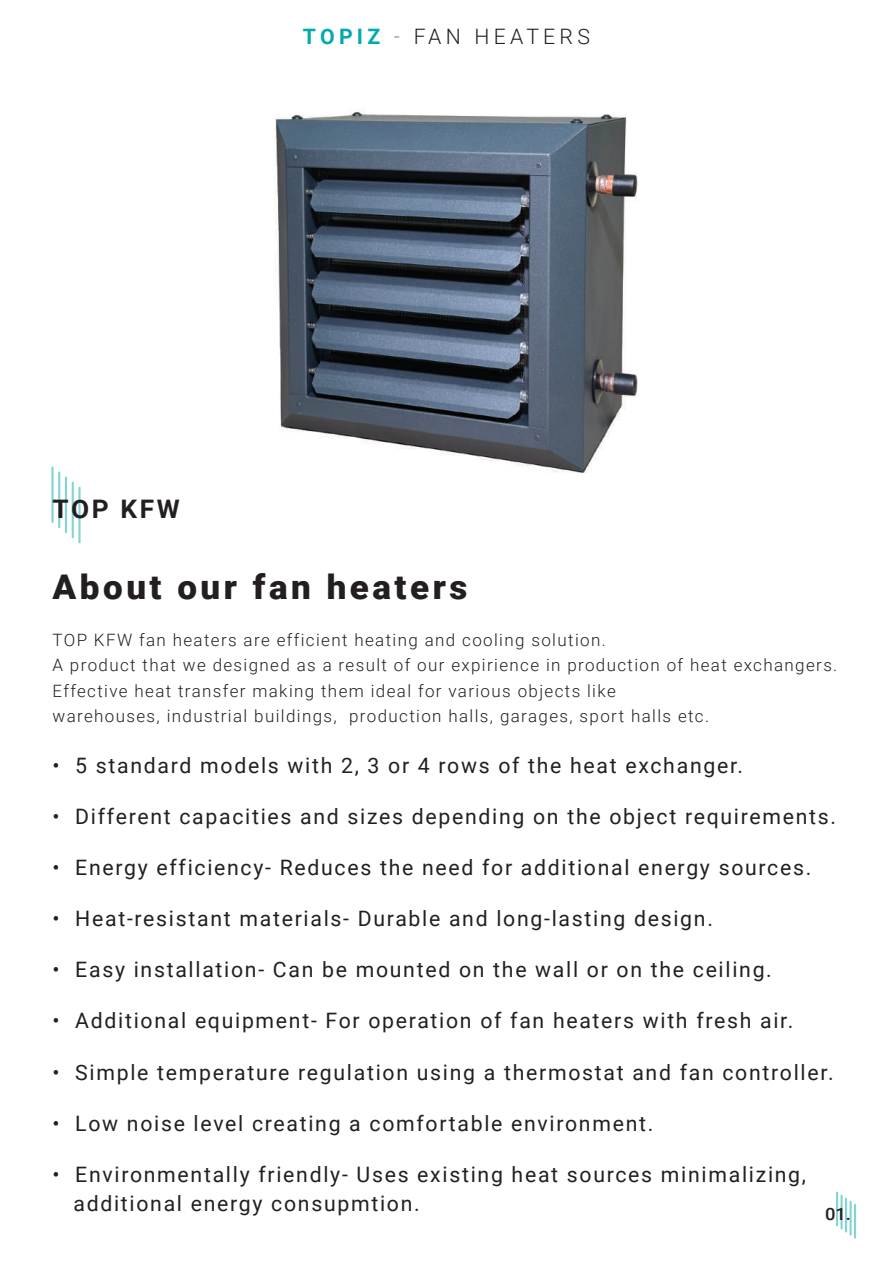
<style>
.page{position:relative;width:893px;height:1263px;background:#fff}
.page>*{position:absolute;margin:0;border:0;box-sizing:border-box;transform-origin:0 0}
.t1{font:900 34.05px "Roboto";letter-spacing:.1em;color:#231f20}
.t2{font:700 25.5px "Roboto";letter-spacing:.1em;color:#231f20}
.t3{font:21.3px/29.7px "Roboto";letter-spacing:.08em;color:#231f20}
.t4{font:300 21.3px "Roboto";letter-spacing:.2em;color:#231f20}
.t5{font:300 16.95px/25.5px "Roboto";letter-spacing:.08em;color:#231f20}
.t6{font:500 16.95px "Roboto";color:#231f20;scale:1.08 1}
.s1{font-weight:700;color:#00aaad}
.s2{font-weight:100}
</style>
<div class="page">
<hr style="left:836px;top:1193px;width:2px;height:32px;background:#00aaad">
<hr style="left:840px;top:1196px;width:3px;height:32px;background:#00aaad">
<hr style="left:845px;top:1199px;width:2px;height:32px;background:#00aaad">
<hr style="left:849px;top:1202px;width:3px;height:32px;background:#00aaad">
<hr style="left:854px;top:1205px;width:2px;height:32px;background:#00aaad">
<hr style="left:51px;top:467px;width:3px;height:55px;background:#00aaad">
<hr style="left:58px;top:472px;width:2px;height:55px;background:#00aaad">
<hr style="left:65px;top:477px;width:2px;height:55px;background:#00aaad">
<hr style="left:72px;top:483px;width:2px;height:54px;background:#00aaad">
<hr style="left:78px;top:488px;width:3px;height:54px;background:#00aaad">
<img style="left:275px;top:109px;width:363px;height:364px">
<p class="t4" style="left:303px;top:21px;width:288px"><span class="s1">TOPIZ</span> <span class="s2">-</span> FAN HEATERS</p>
<p class="t2" style="left:52px;top:491px;width:129px">TOP KFW</p>
<h1 class="t1" style="left:53px;top:563px;width:416px">About our fan heaters</h1>
<p class="t5" style="left:52px;top:626px;width:786px">TOP KFW fan heaters are efficient heating and cooling solution.<br>A product that we designed as a result of our expirience in production of heat exchangers.<br>Effective heat transfer making them ideal for various objects like<br>warehouses, industrial buildings, production halls, garages, sport halls etc.</p>
<p class="t3" style="left:52px;top:750px;width:692px">• 5 standard models with 2, 3 or 4 rows of the heat exchanger.</p>
<p class="t3" style="left:52px;top:801px;width:785px">• Different capacities and sizes depending on the object requirements.</p>
<p class="t3" style="left:52px;top:852px;width:760px">• Energy efficiency- Reduces the need for additional energy sources.</p>
<p class="t3" style="left:52px;top:903px;width:662px">• Heat-resistant materials- Durable and long-lasting design.</p>
<p class="t3" style="left:52px;top:954px;width:721px">• Easy installation- Can be mounted on the wall or on the ceiling.</p>
<p class="t3" style="left:52px;top:1005px;width:742px">• Additional equipment- For operation of fan heaters with fresh air.</p>
<p class="t3" style="left:52px;top:1056px;width:783px">• Simple temperature regulation using a thermostat and fan controller.</p>
<p class="t3" style="left:52px;top:1107px;width:602px">• Low noise level creating a comfortable environment.</p>
<p class="t3" style="left:73px;top:1158px;width:734px;text-indent:-21px">• Environmentally friendly- Uses existing heat sources minimalizing, additional energy consupmtion.</p>
<p class="t6" style="left:825px;top:1202px;width:26px">01.</p>
</div>
